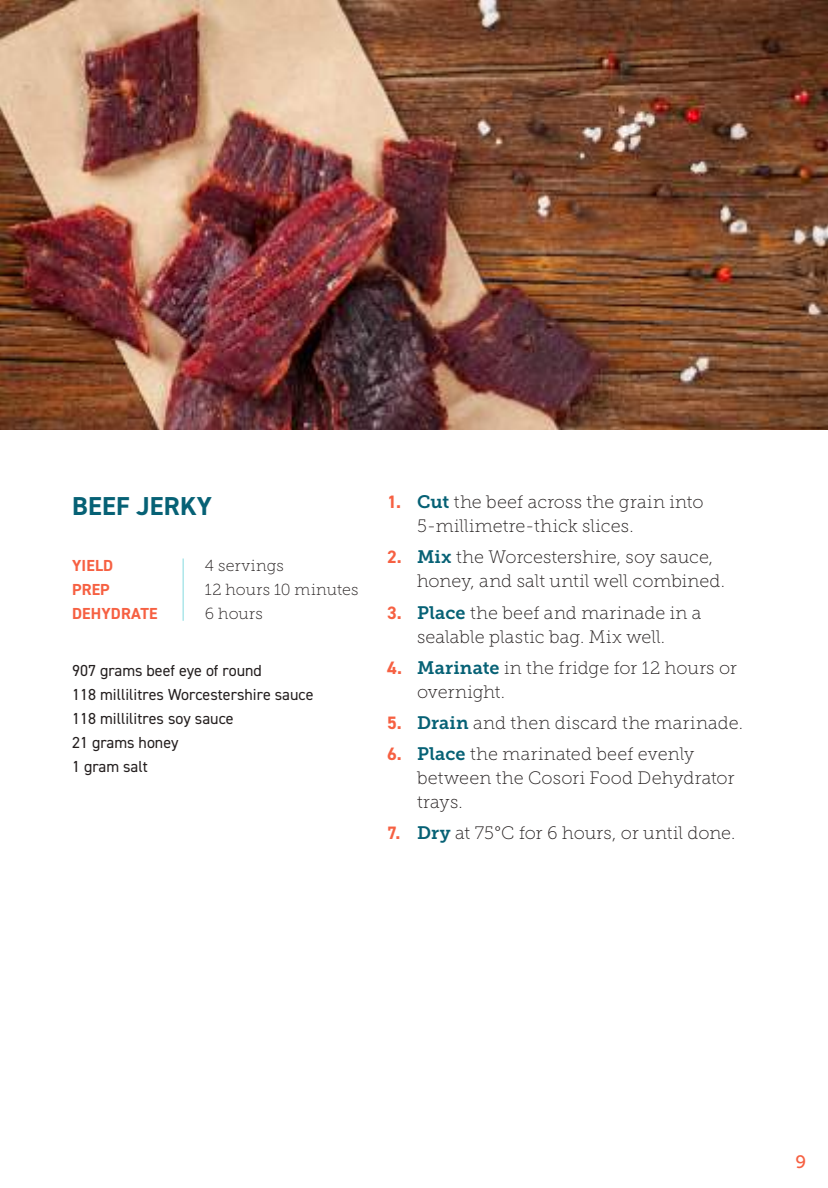
<style>
.page{position:relative;width:828px;height:1188px;background:#fff}
.page>*{position:absolute;margin:0;border:0;box-sizing:border-box;transform-origin:0 0}
.t1{font:700 26px "DIN2014";letter-spacing:.01em;color:#066175}
.t2{font:18px/24px "Museo Slab 100";letter-spacing:.005em;color:#241f1f}
.t3{font:18px "Museo Slab 500";color:#f66042}
.t4{font:16px/24px "DIN2014";color:#241f1f}
.t5{font:16px/24px "Museo Slab 100";letter-spacing:.015em;color:#241f1f}
.t6{font:700 16px/24px "DIN2014";letter-spacing:.01em;color:#f66042}
.s1{font-family:"DIN2014";font-weight:700;color:#f66042}
.s2{font-family:"Museo Slab 700";color:#066175}
</style>
<div class="page">
<img style="left:0;top:0;width:828px;height:430px">
<hr style="left:183px;top:559px;width:1px;height:62px;background:#84dadf">
<h1 class="t1" style="left:72px;top:489px;width:141px">BEEF JERKY</h1>
<p class="t6" style="left:72px;top:553px;width:87px">YIELD<br>PREP<br>DEHYDRATE</p>
<p class="t5" style="left:205px;top:553px;width:155px">4 servings<br>12 hours 10 minutes<br>6 hours</p>
<p class="t4" style="left:72px;top:659px;width:243px">907 grams beef eye of round<br>118 millilitres Worcestershire sauce<br>118 millilitres soy sauce<br>21 grams honey<br>1 gram salt</p>
<p class="t2" style="left:417px;top:490px;width:288px;text-indent:-30px"><span class="s1">1.</span> <span class="s2">Cut</span> the beef across the grain into<br>5-millimetre-thick slices.</p>
<p class="t2" style="left:417px;top:545px;width:310px;text-indent:-30px"><span class="s1">2.</span> <span class="s2">Mix</span> the Worcestershire, soy sauce, honey, and salt until well combined.</p>
<p class="t2" style="left:387px;top:601px;width:316px;text-align:center"><span class="s1">3.</span> <span class="s2">Place</span> the beef and marinade in a sealable plastic bag. Mix well.</p>
<p class="t2" style="left:417px;top:656px;width:321px;text-indent:-30px"><span class="s1">4.</span> <span class="s2">Marinate</span> in the fridge for 12 hours or overnight.</p>
<p class="t2" style="left:387px;top:711px;width:357px"><span class="s1">5.</span> <span class="s2">Drain</span> and then discard the marinade.</p>
<p class="t2" style="left:417px;top:742px;width:319px;text-indent:-30px"><span class="s1">6.</span> <span class="s2">Place</span> the marinated beef evenly between the Cosori Food Dehydrator trays.</p>
<p class="t2" style="left:387px;top:821px;width:350px"><span class="s1">7.</span> <span class="s2">Dry</span> at 75°C for 6 hours, or until done.</p>
<p class="t3" style="left:796px;top:1152px;width:12px">9</p>
</div>
